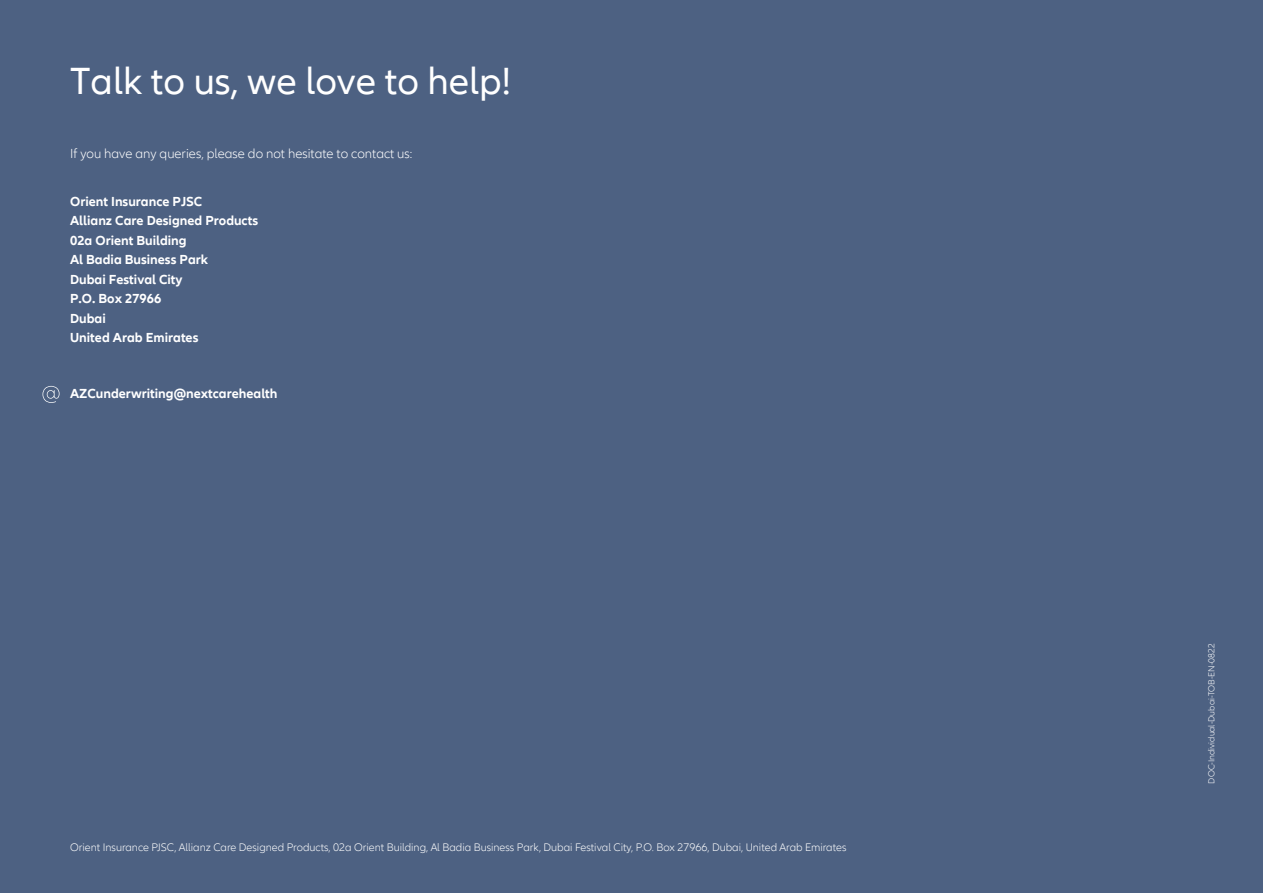
<style>
.page{position:relative;width:1263px;height:893px;background:#4d6182}
.page>*{position:absolute;margin:0;border:0;box-sizing:border-box;transform-origin:0 0}
.t1{font:39px "Allianz Neo";color:#fff}
.t2{font:700 13.5px/19.5px "Allianz Neo";color:#fff}
.t3{font:300 13.5px "Allianz Neo";color:#fff}
.t4{font:300 11.25px "Allianz Neo";color:#fff}
.t5{font:300 9px "Allianz Neo";color:#fff}
</style>
<div class="page">
<svg style="left:43px;top:386px;width:17px;height:17px"></svg>
<h1 class="t1" style="left:70px;top:58px;width:442px">Talk to us, we love to help!</h1>
<p class="t3" style="left:70px;top:146px;width:344px">If you have any queries, please do not hesitate to contact us:</p>
<p class="t2" style="left:70px;top:192px;width:189px">Orient Insurance PJSC<br>Allianz Care Designed Products<br>02a Orient Building<br>Al Badia Business Park<br>Dubai Festival City<br>P.O. Box 27966<br>Dubai<br>United Arab Emirates</p>
<p class="t2" style="left:70px;top:384px;width:209px">AZCunderwriting@nextcarehealth</p>
<p class="t4" style="left:70px;top:840px;width:778px">Orient Insurance PJSC, Allianz Care Designed Products, 02a Orient Building, Al Badia Business Park, Dubai Festival City, P.O. Box 27966, Dubai, United Arab Emirates</p>
<p class="t5" style="left:1206px;top:783px;width:142px;rotate:-90deg">DOC-Individual-Dubai-TOB-EN-0822</p>
</div>
